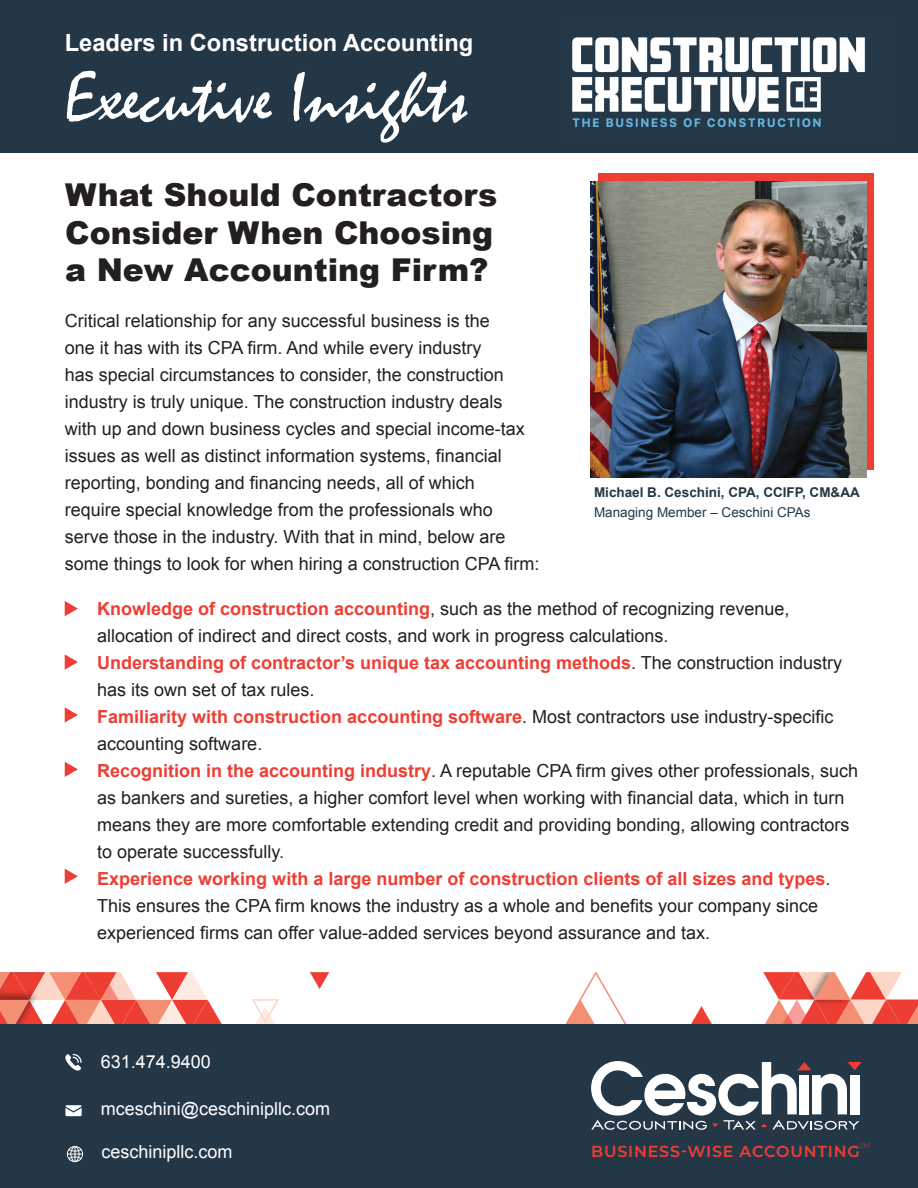
<style>
.page{position:relative;width:918px;height:1188px;background:#fff}
.page>*{position:absolute;margin:0;border:0;box-sizing:border-box;transform-origin:0 0}
.t1{font:72px "Mistral";color:#fff}
.t2{font:900 31.5px/37.5px "Arial";color:#231f20}
.t3{font:700 23.7px "Arial";color:#fff}
.t4{font:18px/27px "Arial";color:#231f20}
.t5{font:18px "Arial";color:#fff}
.t6{font:600 15.9px "Montserrat";letter-spacing:.05em;color:#ee3e34}
.t7{font:700 13.5px "Arial";color:#243747}
.t8{font:13.5px "Arial";color:#243747}
.s1{font-weight:700;color:#ee3e34}
</style>
<div class="page">
<div style="left:599px;top:174px;width:275px;height:296px;background:#ee3e34"></div>
<svg style="left:310px;top:972px;width:19px;height:17px"></svg>
<div style="left:0;top:1024px;width:918px;height:164px;background:#243747"></div>
<div style="left:0;top:0;width:918px;height:152px;background:#243747"></div>
<img style="left:572px;top:37px;width:293px;height:91px">
<svg style="left:565px;top:972px;width:353px;height:158px"></svg>
<svg style="left:860px;top:1143px;width:9px;height:5px"></svg>
<svg style="left:65px;top:601px;width:13px;height:15px"></svg>
<svg style="left:65px;top:654px;width:13px;height:16px"></svg>
<svg style="left:65px;top:707px;width:13px;height:16px"></svg>
<svg style="left:65px;top:762px;width:13px;height:15px"></svg>
<svg style="left:65px;top:869px;width:13px;height:15px"></svg>
<img style="left:591px;top:181px;width:275px;height:296px">
<svg style="left:67px;top:1146px;width:16px;height:16px"></svg>
<svg style="left:0;top:972px;width:279px;height:99px"></svg>
<svg style="left:65px;top:1105px;width:17px;height:11px"></svg>
<h3 class="t3" style="left:65px;top:27px;width:410px">Leaders in Construction Accounting</h3>
<h1 class="t1" style="left:65px;top:58px;width:404px">Executive Insights</h1>
<h2 class="t2" style="left:65px;top:175px;width:434px">What Should Contractors<br>Consider When Choosing a New Accounting Firm?</h2>
<p class="t4" style="left:65px;top:307px;width:476px">Critical relationship for any successful business is the<br>one it has with its CPA firm. And while every industry<br>has special circumstances to consider, the construction industry is truly unique. The construction industry deals<br>with up and down business cycles and special income-tax issues as well as distinct information systems, financial reporting, bonding and financing needs, all of which<br>require special knowledge from the professionals who serve those in the industry. With that in mind, below are some things to look for when hiring a construction CPA firm:</p>
<p class="t4" style="left:97px;top:595px;width:762px"><span class="s1">Knowledge of construction accounting</span>, such as the method of recognizing revenue, allocation of indirect and direct costs, and work in progress calculations.<br><span class="s1">Understanding of contractor’s unique tax accounting methods</span>. The construction industry has its own set of tax rules.<br><span class="s1">Familiarity with construction accounting software</span>. Most contractors use industry-specific accounting software.<br><span class="s1">Recognition in the accounting industry</span>. A reputable CPA firm gives other professionals, such as bankers and sureties, a higher comfort level when working with financial data, which in turn means they are more comfortable extending credit and providing bonding, allowing contractors to operate successfully.<br><span class="s1">Experience working with a large number of construction clients of all sizes and types</span>.<br>This ensures the CPA firm knows the industry as a whole and benefits your company since experienced firms can offer value-added services beyond assurance and tax.</p>
<p class="t7" style="left:594px;top:484px;width:267px">Michael B. Ceschini, CPA, CCIFP, CM&amp;AA</p>
<p class="t8" style="left:594px;top:503px;width:218px">Managing Member – Ceschini CPAs</p>
<p class="t5" style="left:101px;top:1050px;width:112px">631.474.9400</p>
<p class="t5" style="left:101px;top:1097px;width:231px">mceschini@ceschinipllc.com</p>
<p class="t5" style="left:101px;top:1140px;width:133px">ceschinipllc.com</p>
<p class="t6" style="left:591px;top:1140px;width:270px">BUSINESS-WISE ACCOUNTING</p>
</div>
